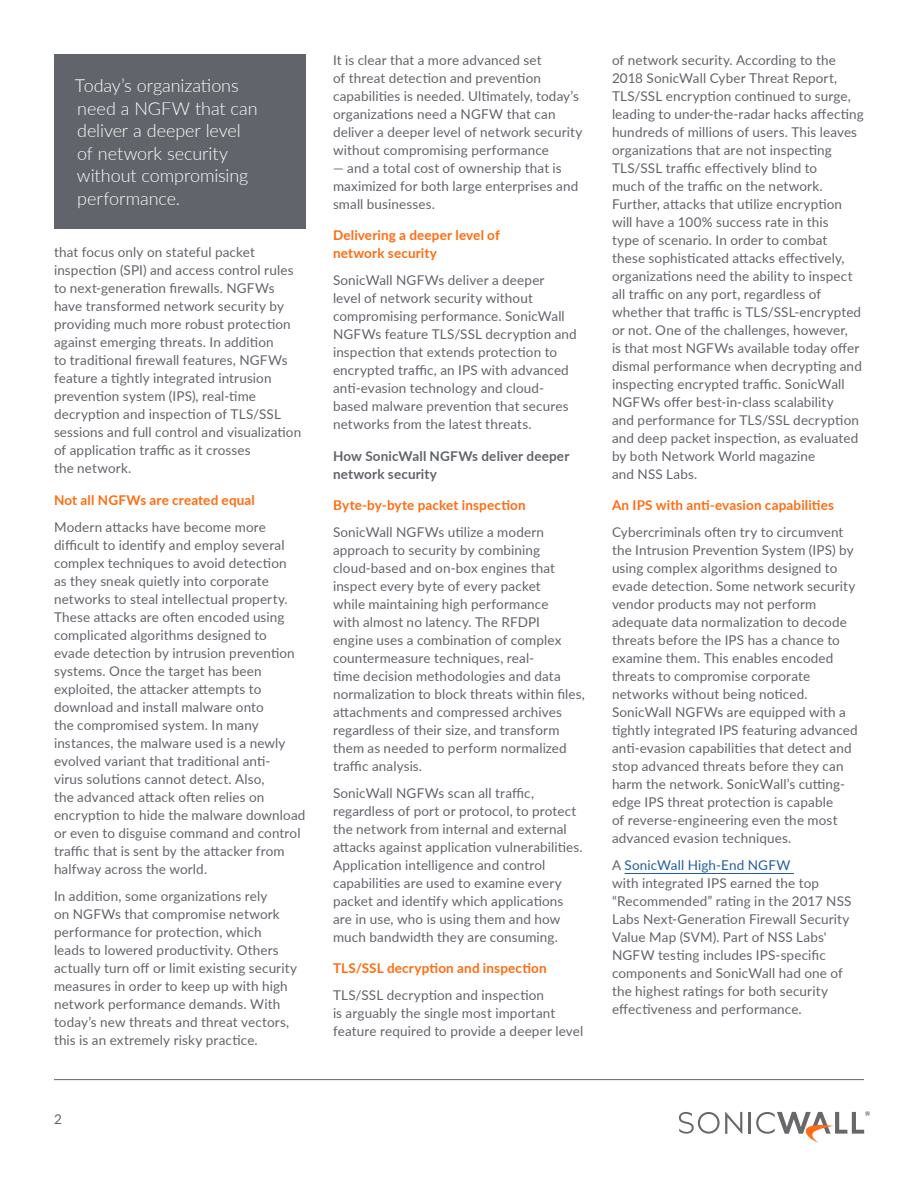
<style>
.page{position:relative;width:918px;height:1188px;background:#fff}
.page>*{position:absolute;margin:0;border:0;box-sizing:border-box;transform-origin:0 0}
.t1{font:300 18px/22.5px "Lato";letter-spacing:-.005em;color:#fff}
.t2{font:13.5px/18px "Lato";letter-spacing:.01em;color:#61646a}
.t3{font:700 13.5px/18px "Lato";letter-spacing:.01em;color:#ff6c11}
.t4{font:700 13.5px/18px "Lato";letter-spacing:.01em;color:#61646a}
.s1{color:#215e9e}
</style>
<div class="page">
<hr style="left:748px;top:1112px;width:2px;height:22px;background:#68686b">
<svg style="left:679px;top:1112px;width:63px;height:22px"></svg>
<svg style="left:756px;top:1111px;width:114px;height:32px"></svg>
<hr style="left:54px;top:1079px;width:810px;height:1px;background:#61646a">
<hr style="left:625px;top:873px;width:169px;height:1px;background:#215e9e">
<div style="left:54px;top:54px;width:252px;height:174px;background:#61646a"></div>
<h1 class="t1" style="left:75px;top:74px;width:184px">Today’s organizations need a NGFW that can deliver a deeper level of network security without compromising performance.</h1>
<p class="t2" style="left:54px;top:243px;width:249px">that focus only on stateful packet inspection (SPI) and access control rules to next-generation firewalls. NGFWs have transformed network security by providing much more robust protection against emerging threats. In addition<br>to traditional firewall features, NGFWs feature a tightly integrated intrusion prevention system (IPS), real-time decryption and inspection of TLS/SSL sessions and full control and visualization of application traffic as it crosses<br>the network.</p>
<p class="t3" style="left:54px;top:490px;width:203px">Not all NGFWs are created equal</p>
<p class="t2" style="left:54px;top:517px;width:253px">Modern attacks have become more difficult to identify and employ several complex techniques to avoid detection<br>as they sneak quietly into corporate networks to steal intellectual property.<br>These attacks are often encoded using complicated algorithms designed to evade detection by intrusion prevention systems. Once the target has been exploited, the attacker attempts to download and install malware onto<br>the compromised system. In many instances, the malware used is a newly evolved variant that traditional anti-<br>virus solutions cannot detect. Also,<br>the advanced attack often relies on encryption to hide the malware download or even to disguise command and control traffic that is sent by the attacker from halfway across the world.</p>
<p class="t2" style="left:54px;top:886px;width:245px">In addition, some organizations rely<br>on NGFWs that compromise network performance for protection, which<br>leads to lowered productivity. Others actually turn off or limit existing security measures in order to keep up with high network performance demands. With today’s new threats and threat vectors, this is an extremely risky practice.</p>
<p class="t2" style="left:54px;top:1110px;width:9px">2</p>
<p class="t2" style="left:333px;top:50px;width:251px">It is clear that a more advanced set<br>of threat detection and prevention capabilities is needed. Ultimately, today’s organizations need a NGFW that can deliver a deeper level of network security without compromising performance</p>
<p class="t2" style="left:333px;top:158px;width:247px">— and a total cost of ownership that is maximized for both large enterprises and small businesses.</p>
<p class="t3" style="left:333px;top:226px;width:168px">Delivering a deeper level of network security</p>
<p class="t2" style="left:333px;top:271px;width:245px">SonicWall NGFWs deliver a deeper<br>level of network security without compromising performance. SonicWall NGFWs feature TLS/SSL decryption and inspection that extends protection to encrypted traffic, an IPS with advanced anti-evasion technology and cloud&shy;based malware prevention that secures networks from the latest threats.</p>
<p class="t4" style="left:333px;top:446px;width:238px">How SonicWall NGFWs deliver deeper network security</p>
<p class="t3" style="left:333px;top:496px;width:194px">Byte-by-byte packet inspection</p>
<p class="t2" style="left:333px;top:523px;width:254px">SonicWall NGFWs utilize a modern approach to security by combining cloud-based and on-box engines that inspect every byte of every packet<br>while maintaining high performance<br>with almost no latency. The RFDPI<br>engine uses a combination of complex countermeasure techniques, real-<br>time decision methodologies and data normalization to block threats within files, attachments and compressed archives regardless of their size, and transform them as needed to perform normalized traffic analysis.</p>
<p class="t2" style="left:333px;top:784px;width:251px">SonicWall NGFWs scan all traffic, regardless of port or protocol, to protect the network from internal and external attacks against application vulnerabilities.<br>Application intelligence and control capabilities are used to examine every packet and identify which applications are in use, who is using them and how much bandwidth they are consuming.</p>
<p class="t3" style="left:333px;top:959px;width:215px">TLS/SSL decryption and inspection</p>
<p class="t2" style="left:333px;top:986px;width:252px">TLS/SSL decryption and inspection<br>is arguably the single most important feature required to provide a deeper level</p>
<p class="t2" style="left:612px;top:50px;width:253px">of network security. According to the 2018 SonicWall Cyber Threat Report, TLS/SSL encryption continued to surge, leading to under-the-radar hacks affecting hundreds of millions of users. This leaves organizations that are not inspecting TLS/SSL traffic effectively blind to<br>much of the traffic on the network.<br>Further, attacks that utilize encryption will have a 100% success rate in this<br>type of scenario. In order to combat<br>these sophisticated attacks effectively, organizations need the ability to inspect all traffic on any port, regardless of whether that traffic is TLS/SSL-encrypted or not. One of the challenges, however,<br>is that most NGFWs available today offer dismal performance when decrypting and inspecting encrypted traffic. SonicWall NGFWs offer best-in-class scalability<br>and performance for TLS/SSL decryption and deep packet inspection, as evaluated by both Network World magazine<br>and NSS Labs.</p>
<p class="t3" style="left:612px;top:496px;width:224px">An IPS with anti-evasion capabilities</p>
<p class="t2" style="left:612px;top:523px;width:247px">Cybercriminals often try to circumvent the Intrusion Prevention System (IPS) by using complex algorithms designed to evade detection. Some network security vendor products may not perform adequate data normalization to decode threats before the IPS has a chance to examine them. This enables encoded threats to compromise corporate networks without being noticed.<br>SonicWall NGFWs are equipped with a tightly integrated IPS featuring advanced anti-evasion capabilities that detect and stop advanced threats before they can harm the network. SonicWall’s cutting&shy;edge IPS threat protection is capable<br>of reverse-engineering even the most advanced evasion techniques.</p>
<p class="t2" style="left:612px;top:856px;width:241px">A <span class="s1">SonicWall High-End NGFW<br></span>with integrated IPS earned the top “Recommended” rating in the 2017 NSS Labs Next-Generation Firewall Security Value Map (SVM). Part of NSS Labs' NGFW testing includes IPS-specific components and SonicWall had one of the highest ratings for both security effectiveness and performance.</p>
</div>
